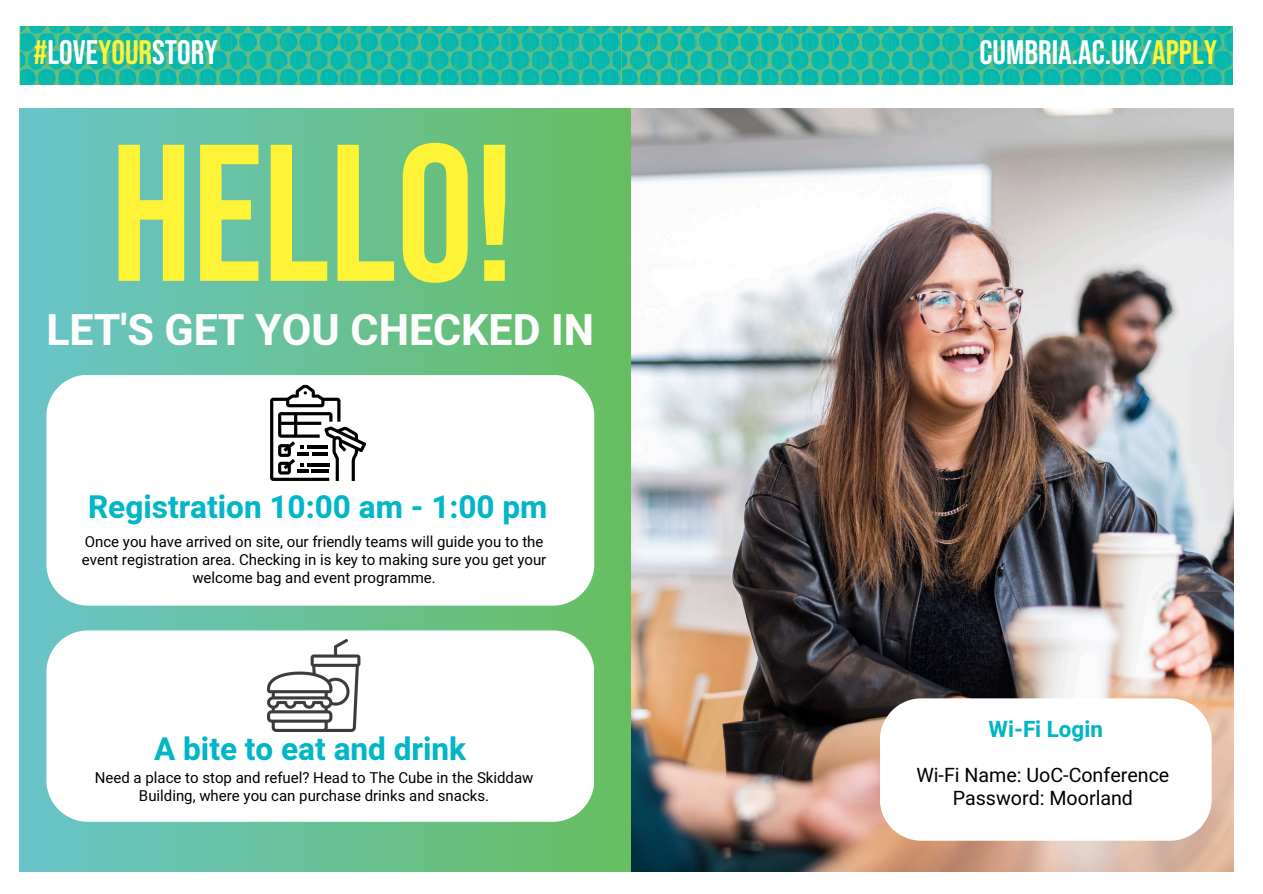
<style>
.page{position:relative;width:1263px;height:894px;background:#fff}
.page>*{position:absolute;margin:0;border:0;box-sizing:border-box;transform-origin:0 0}
.t1{font:194.25px "Bebas Neue";color:#fff337}
.t2{font:700 42.9px "Heebo";color:#fdfdfd}
.t3{font:33.9px "Bebas Neue";color:#fff}
.t4{font:700 31.5px "Heebo";color:#00b6c7}
.t5{font:700 22.35px "Heebo";color:#00b6c7}
.t6{font:19.65px/23.1px "Heebo";color:#000;text-align:center}
.t7{font:15px/18px "Heebo";color:#000;text-align:center}
.s1{color:#fff337}
</style>
<div class="page">
<img style="left:19px;top:27px;width:602px;height:58px">
<img style="left:621px;top:27px;width:612px;height:58px">
<svg style="left:19px;top:108px;width:612px;height:763px;background:#68c194"></svg>
<svg style="left:46px;top:374px;width:548px;height:231px"></svg>
<svg style="left:270px;top:385px;width:96px;height:96px"></svg>
<svg style="left:46px;top:630px;width:548px;height:191px"></svg>
<img style="left:267px;top:639px;width:95px;height:92px">
<img style="left:631px;top:108px;width:602px;height:763px">
<svg style="left:880px;top:698px;width:331px;height:142px"></svg>
<h3 class="t3" style="left:34px;top:34px;width:186px"><span class="s1">#</span>LOVE<span class="s1">YOUR</span>STORY</h3>
<p class="t3" style="left:979px;top:34px;width:239px">CUMBRIA.AC.UK/<span class="s1">APPLY</span></p>
<h4 class="t1" style="left:111px;top:106px;width:406px">HELLO!</h4>
<p class="t2" style="left:46px;top:300px;width:549px">LET'S GET YOU CHECKED IN</p>
<h3 class="t4" style="left:88px;top:485px;width:461px">Registration 10:00 am - 1:00 pm</h3>
<p class="t7" style="left:82px;top:533px;width:466px">Once you have arrived on site, our friendly teams will guide you to the event registration area. Checking in is key to making sure you get your welcome bag and event programme.</p>
<h2 class="t4" style="left:154px;top:727px;width:313px">A bite to eat and drink</h2>
<p class="t7" style="left:95px;top:769px;width:440px">Need a place to stop and refuel? Head to The Cube in the Skiddaw<br>Building, where you can purchase drinks and snacks.</p>
<h4 class="t5" style="left:988px;top:713px;width:116px">Wi-Fi Login</h4>
<p class="t6" style="left:916px;top:763px;width:254px">Wi-Fi Name: UoC-Conference<br>Password: Moorland</p>
</div>
